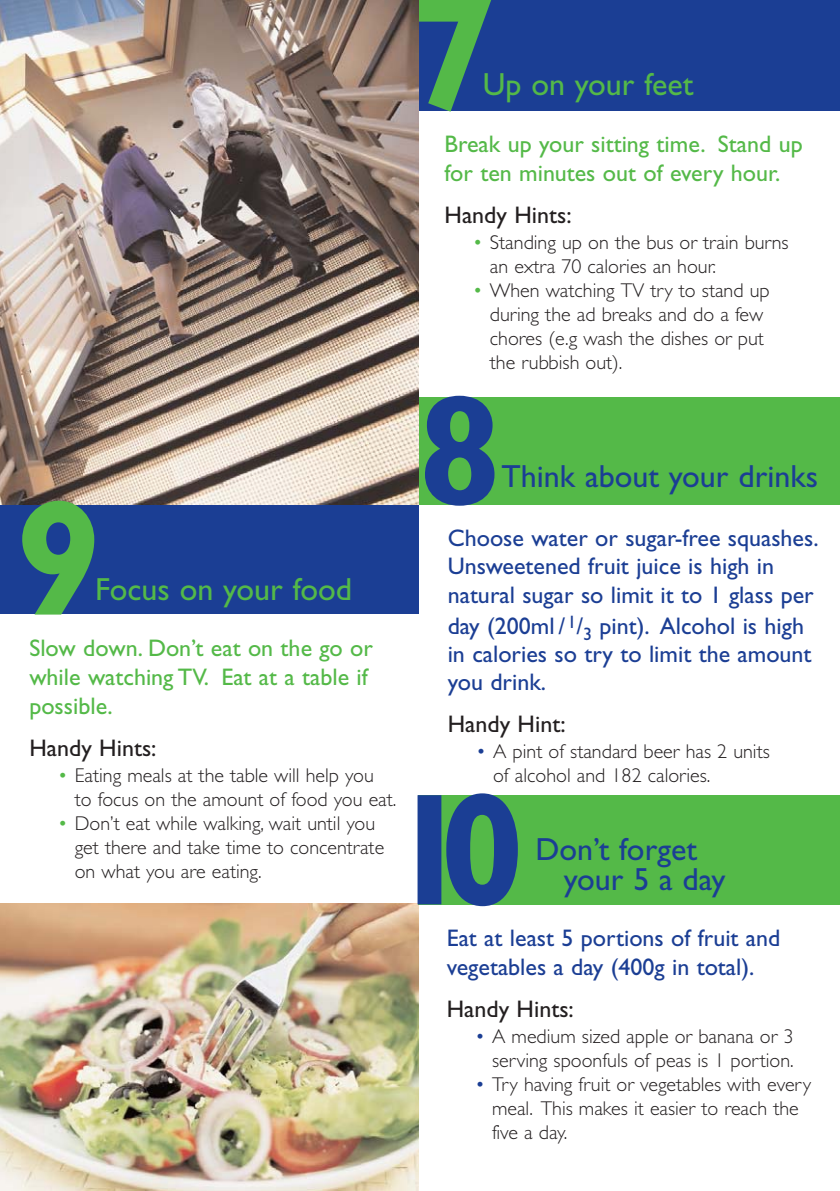
<style>
.page{position:relative;width:840px;height:1191px;background:#fff}
.page>*{position:absolute;margin:0;border:0;box-sizing:border-box;transform-origin:0 0}
.t1{font:32px/30px "Gill Sans";color:#1b3e94}
.t2{font:32px "Gill Sans";color:#54b948}
.t3{font:24px/29.4px "Gill Sans";color:#1b3e94}
.t4{font:24px/28.8px "Gill Sans";color:#54b948}
.t5{font:24px "Gill Sans";color:#231f20}
.t6{font:300 20px/24px "Gill Sans";color:#231f20}
.s1{color:#54b948}
.s2{color:#1b3e94}
</style>
<div class="page">
<div style="left:382px;top:397px;width:457px;height:108px;background:#54b948"></div>
<svg style="left:425px;top:396px;width:69px;height:110px"></svg>
<div style="left:358px;top:1px;width:481px;height:110px;background:#1b3e94"></div>
<svg style="left:418px;top:1px;width:73px;height:111px"></svg>
<img style="left:0;top:1px;width:418px;height:504px">
<img style="left:0;top:903px;width:418px;height:288px">
<div style="left:0;top:505px;width:418px;height:109px;background:#1b3e94"></div>
<div style="left:418px;top:795px;width:421px;height:110px;background:#54b948"></div>
<svg style="left:417px;top:793px;width:100px;height:113px"></svg>
<svg style="left:22px;top:501px;width:72px;height:113px"></svg>
<h1 class="t2" style="left:95px;top:578px;width:258px">Focus on your food</h1>
<p class="t4" style="left:29px;top:636px;width:345px">Slow down. Don’t eat on the go or while watching TV. Eat at a table if possible.</p>
<p class="t5" style="left:29px;top:739px;width:129px">Handy Hints:</p>
<p class="t6" style="left:75px;top:765px;width:323px;text-indent:-17px"><span class="s1">•</span> Eating meals at the table will help you<br>to focus on the amount of food you eat.</p>
<p class="t6" style="left:75px;top:813px;width:311px;text-indent:-17px"><span class="s1">•</span> Don’t eat while walking, wait until you get there and take time to concentrate on what you are eating.</p>
<h1 class="t2" style="left:482px;top:74px;width:212px">Up on your feet</h1>
<p class="t4" style="left:444px;top:132px;width:359px">Break up your sitting time. Stand up for ten minutes out of every hour.</p>
<p class="t5" style="left:444px;top:206px;width:129px">Handy Hints:</p>
<p class="t6" style="left:489px;top:232px;width:300px;text-indent:-17px"><span class="s1">•</span> Standing up on the bus or train burns an extra 70 calories an hour.</p>
<p class="t6" style="left:489px;top:280px;width:281px;text-indent:-17px"><span class="s1">•</span> When watching TV try to stand up during the ad breaks and do a few chores (e.g wash the dishes or put the rubbish out).</p>
<h1 class="t1" style="left:501px;top:464px;width:318px">Think about your drinks</h1>
<p class="t3" style="left:447px;top:525px;width:372px">Choose water or sugar-free squashes.<br>Unsweetened fruit juice is high in natural sugar so limit it to 1 glass per day (200ml / <sup>1</sup>/<sub>3</sub> pint). Alcohol is high</p>
<p class="t3" style="left:447px;top:642px;width:365px;line-height:28px">in calories so try to limit the amount you drink.</p>
<p class="t5" style="left:447px;top:715px;width:119px">Handy Hint:</p>
<p class="t6" style="left:493px;top:741px;width:278px;text-indent:-17px"><span class="s2">•</span> A pint of standard beer has 2 units of alcohol and 182 calories.</p>
<h1 class="t1" style="left:563px;top:838px;width:163px;text-indent:-28px">Don’t forget your 5 a day</h1>
<p class="t3" style="left:446px;top:926px;width:335px;line-height:28.8px">Eat at least 5 portions of fruit and vegetables a day (400g in total).</p>
<p class="t5" style="left:446px;top:1000px;width:129px">Handy Hints:</p>
<p class="t6" style="left:475px;top:1026px;width:320px;text-align:right"><span class="s2">•</span> A medium sized apple or banana or 3 serving spoonfuls of peas is 1 portion.</p>
<p class="t6" style="left:491px;top:1074px;width:320px;text-indent:-17px"><span class="s2">•</span> Try having fruit or vegetables with every meal. This makes it easier to reach the five a day.</p>
</div>
